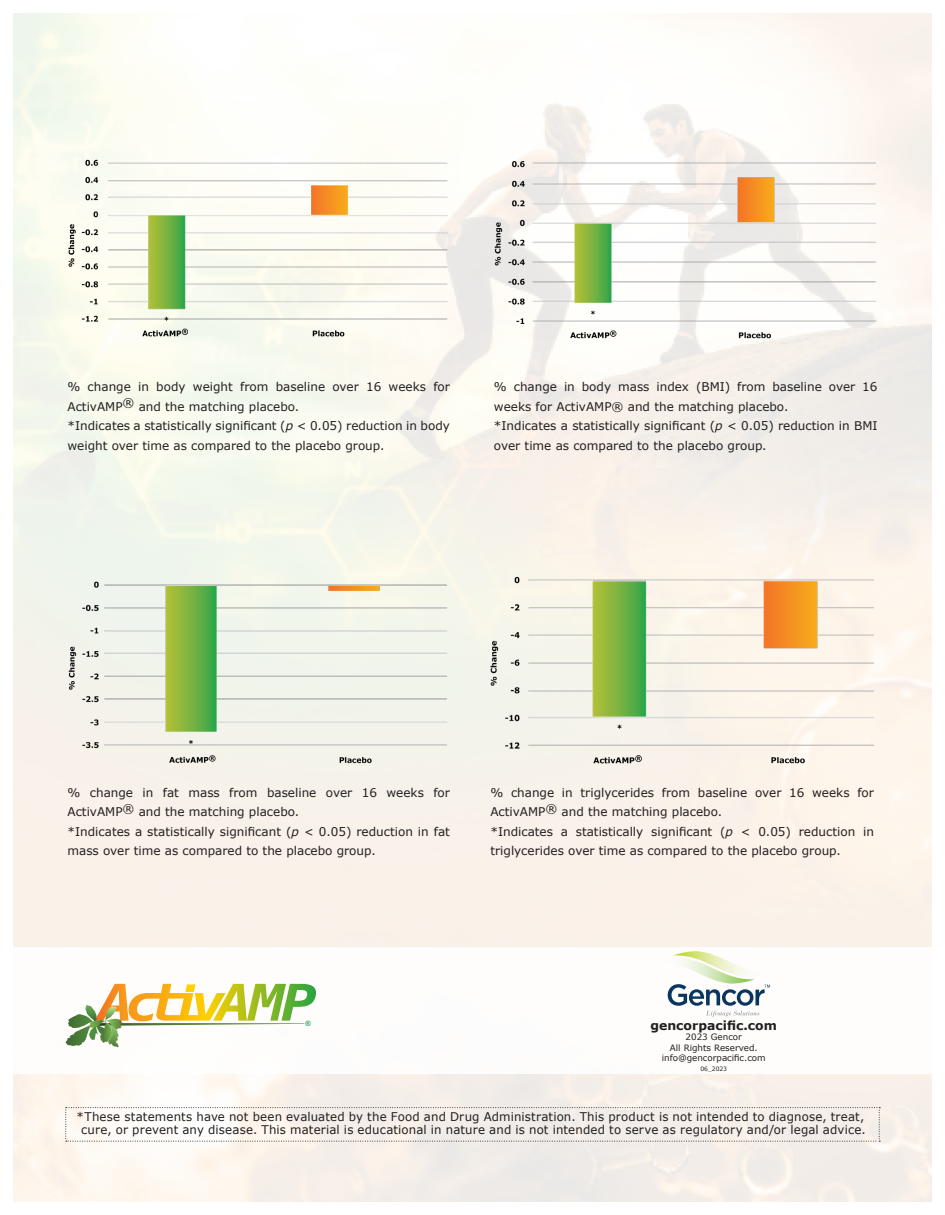
<style>
.page{position:relative;width:945px;height:1215px;background:#fff}
.page>*{position:absolute;margin:0;border:0;box-sizing:border-box;transform-origin:0 0}
.t1{font:700 12.45px "Verdana";color:#231f20}
.t2{font:12px/19.5px "Verdana";color:#231f20}
.t3{font:8.7px "Verdana";color:#231f20}
.t4{font:7.2px "Arial";color:#009345}
.t5{font:6px "Verdana";color:#231f20}
.s1{font-style:italic}
</style>
<div class="page">
<svg style="left:65px;top:1107px;width:815px;height:35px"></svg>
<svg style="left:667px;top:951px;width:103px;height:66px"></svg>
<svg style="left:65px;top:984px;width:251px;height:63px"></svg>
<img style="left:68px;top:142px;width:383px;height:209px">
<img style="left:494px;top:142px;width:384px;height:209px">
<img style="left:68px;top:576px;width:383px;height:192px">
<img style="left:490px;top:576px;width:384px;height:192px">
<p class="t2" style="left:68px;top:377px;width:384px">% change in body weight from baseline over 16 weeks for<br>ActivAMP® and the matching placebo.</p>
<p class="t2" style="left:68px;top:416px;width:384px">*Indicates a statistically significant (<span class="s1">p</span> &lt; 0.05) reduction in body weight over time as compared to the placebo group.</p>
<p class="t2" style="left:494px;top:377px;width:385px">% change in body mass index (BMI) from baseline over 16 weeks for ActivAMP® and the matching placebo.</p>
<p class="t2" style="left:494px;top:416px;width:385px">*Indicates a statistically significant (<span class="s1">p</span> &lt; 0.05) reduction in BMI over time as compared to the placebo group.</p>
<p class="t2" style="left:68px;top:783px;width:384px">% change in fat mass from baseline over 16 weeks for<br>ActivAMP® and the matching placebo.</p>
<p class="t2" style="left:68px;top:822px;width:384px">*Indicates a statistically significant (<span class="s1">p</span> &lt; 0.05) reduction in fat mass over time as compared to the placebo group.</p>
<p class="t2" style="left:490px;top:783px;width:385px">% change in triglycerides from baseline over 16 weeks for<br>ActivAMP® and the matching placebo.</p>
<p class="t2" style="left:490px;top:822px;width:385px">*Indicates a statistically significant (<span class="s1">p</span> &lt; 0.05) reduction in triglycerides over time as compared to the placebo group.</p>
<p class="t4" style="left:305px;top:1019px;width:7px">®</p>
<p class="t1" style="left:650px;top:1017px;width:128px">gencorpacific.com</p>
<p class="t3" style="left:686px;top:1032px;width:58px">2023 Gencor</p>
<p class="t3" style="left:670px;top:1042px;width:89px">All Rights Reserved.</p>
<p class="t3" style="left:662px;top:1053px;width:105px">info@gencorpacific.com</p>
<p class="t5" style="left:700px;top:1065px;width:28px">06_2023</p>
<p class="t2" style="left:77px;top:1110px;width:791px;line-height:13.5px;text-align:center">*These statements have not been evaluated by the Food and Drug Administration. This product is not intended to diagnose, treat, cure, or prevent any disease. This material is educational in nature and is not intended to serve as regulatory and/or legal advice.</p>
</div>
